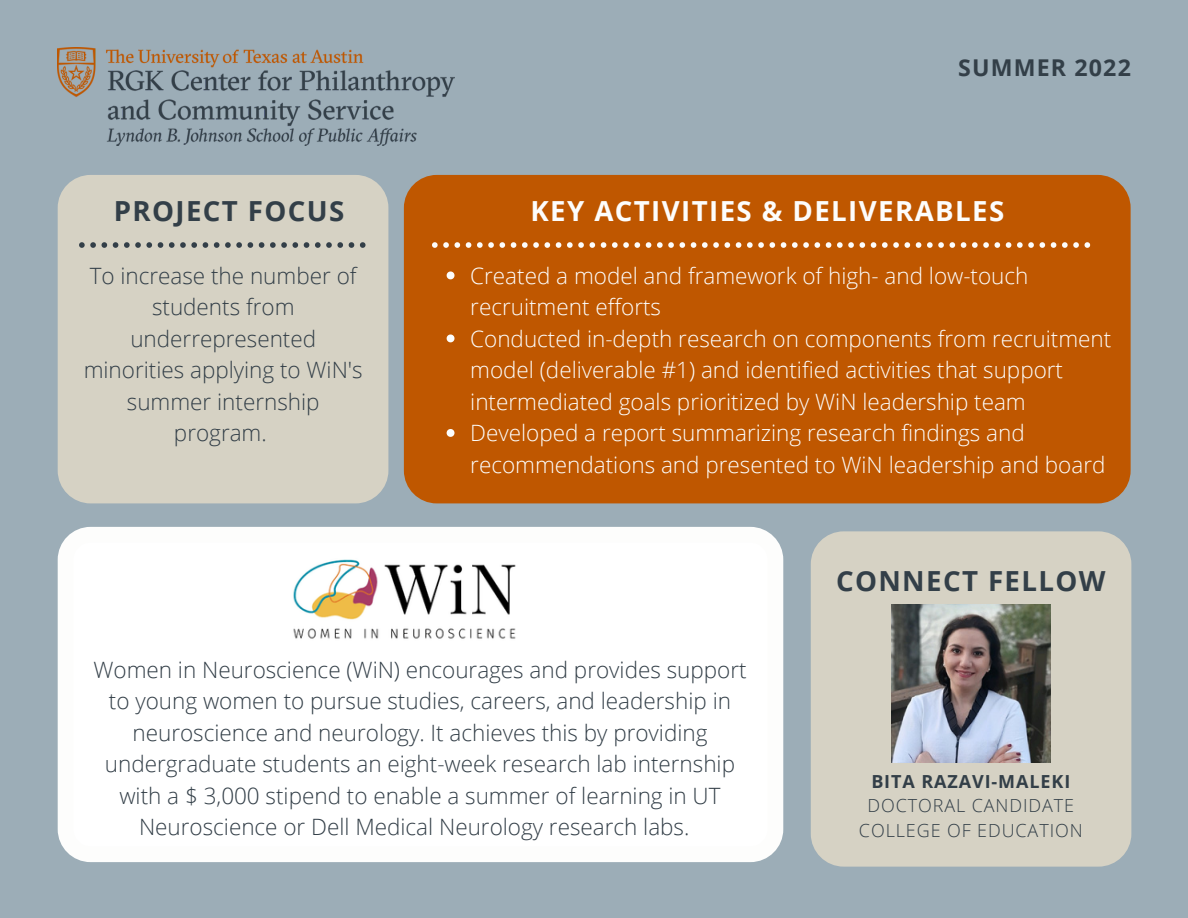
<style>
.page{position:relative;width:1188px;height:918px;background:#9cadb7}
.page>*{position:absolute;margin:0;border:0;box-sizing:border-box;transform-origin:0 0}
.t1{font:700 27.75px "Open Sans";letter-spacing:.05em;color:#fdfdfc}
.t2{font:700 27.75px "Open Sans";letter-spacing:.05em;color:#333f48}
.t3{font:700 23.25px "Open Sans";letter-spacing:.05em;color:#333f48}
.t4{font:300 22.5px/31.5px "Open Sans";color:#333f48;text-align:center}
.t5{font:300 22.5px/31.5px "Open Sans";color:#fdfdfc}
.t6{font:300 18px/24.8px "Open Sans";letter-spacing:.05em;color:#333f48;text-align:center}
.t7{font:700 18px "Open Sans";letter-spacing:.05em;color:#333f48}
</style>
<div class="page">
<div style="left:58px;top:175px;width:330px;height:328px;background:#d6d2c4"></div>
<svg style="left:79px;top:242px;width:287px;height:6px"></svg>
<div style="left:811px;top:531px;width:320px;height:336px;background:#d6d2c4"></div>
<img style="left:58px;top:48px;width:397px;height:98px">
<div style="left:58px;top:527px;width:725px;height:335px;background:#fff"></div>
<div style="left:404px;top:175px;width:727px;height:328px;background:#bf5700"></div>
<svg style="left:432px;top:242px;width:658px;height:6px"></svg>
<img style="left:892px;top:604px;width:158px;height:159px">
<img style="left:290px;top:551px;width:228px;height:93px">
<svg style="left:447px;top:271px;width:8px;height:8px"></svg>
<svg style="left:447px;top:334px;width:8px;height:8px"></svg>
<svg style="left:447px;top:429px;width:8px;height:8px"></svg>
<p class="t2" style="left:114px;top:192px;width:232px">PROJECT FOCUS</p>
<p class="t4" style="left:84px;top:259px;width:281px">To increase the number of students from underrepresented minorities applying to WiN's summer internship program.</p>
<p class="t3" style="left:958px;top:51px;width:174px">SUMMER 2022</p>
<p class="t1" style="left:531px;top:192px;width:475px">KEY ACTIVITIES &amp; DELIVERABLES</p>
<p class="t5" style="left:470px;top:259px;width:643px">Created a model and framework of high- and low-touch recruitment efforts<br>Conducted in-depth research on components from recruitment model (deliverable #1) and identified activities that support intermediated goals prioritized by WiN leadership team Developed a report summarizing research findings and recommendations and presented to WiN leadership and board</p>
<p class="t2" style="left:836px;top:562px;width:271px">CONNECT FELLOW</p>
<p class="t4" style="left:93px;top:653px;width:655px">Women in Neuroscience (WiN) encourages and provides support to young women to pursue studies, careers, and leadership in neuroscience and neurology. It achieves this by providing undergraduate students an eight-week research lab internship with a $ 3,000 stipend to enable a summer of learning in UT Neuroscience or Dell Medical Neurology research labs.</p>
<p class="t7" style="left:871px;top:768px;width:201px">BITA RAZAVI-MALEKI</p>
<p class="t6" style="left:859px;top:793px;width:225px">DOCTORAL CANDIDATE<br>COLLEGE OF EDUCATION</p>
</div>
